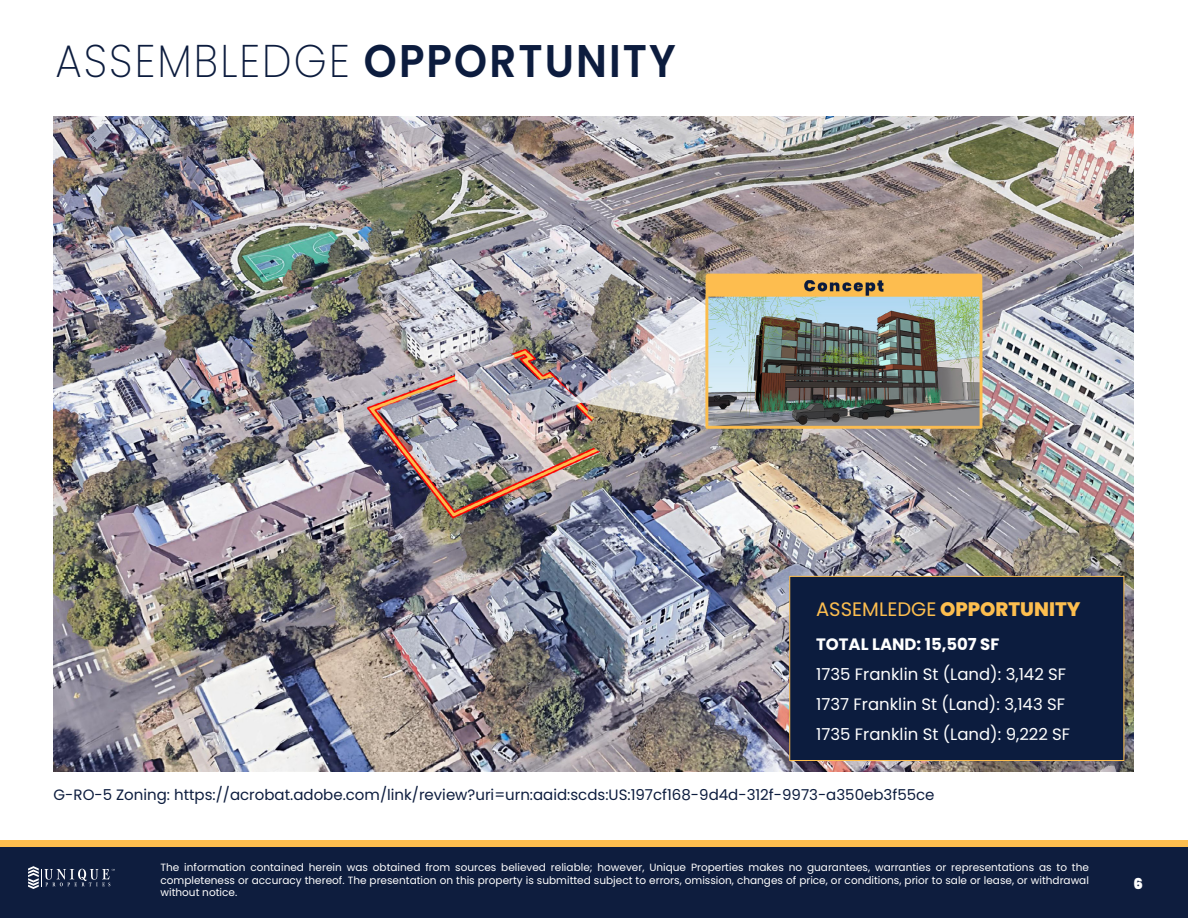
<style>
.page{position:relative;width:1188px;height:918px;background:#fff}
.page>*{position:absolute;margin:0;border:0;box-sizing:border-box;transform-origin:0 0}
.t1{font:200 45.75px "Poppins";letter-spacing:.05em;color:#0c1c3e;scale:.92 1}
.t2{font:800 19.5px "Poppins";color:#fdbe4f}
.t3{font:16.5px/30px "Poppins";color:#fff}
.t4{font:700 16.5px "Poppins";color:#fff}
.t5{font:15px "Poppins";color:#0c1c3e}
.t6{font:900 15px "Poppins";color:#fff}
.t7{font:10.5px/12.6px "Poppins";color:#fff;text-align:justify}
.s1{font-weight:600}
.s2{font-weight:400}
</style>
<div class="page">
<div style="left:0;top:840px;width:1188px;height:11px;background:#fdbe4f"></div>
<div style="left:0;top:848px;width:1188px;height:70px;background:#0e1d3e"></div>
<svg style="left:28px;top:866px;width:87px;height:23px"></svg>
<img style="left:54px;top:116px;width:1080px;height:656px">
<div style="left:789px;top:576px;width:335px;height:185px;background:#0c1c3e;border:1px solid #fdbe4f"></div>
<h1 class="t1" style="left:56px;top:35px;width:676px">ASSEMBLEDGE <span class="s1">OPPORTUNITY</span></h1>
<h2 class="t2" style="left:816px;top:598px;width:266px"><span class="s2">ASSEMLEDGE</span> OPPORTUNITY</h2>
<h3 class="t4" style="left:816px;top:635px;width:185px">TOTAL LAND: 15,507 SF</h3>
<h3 class="t3" style="left:816px;top:660px;width:256px">1735 Franklin St (Land): 3,142 SF<br>1737 Franklin St (Land): 3,143 SF<br>1735 Franklin St (Land): 9,222 SF</h3>
<h3 class="t5" style="left:54px;top:786px;width:882px">G-RO-5 Zoning: https://acrobat.adobe.com/link/review?uri=urn:aaid:scds:US:197cf168-9d4d-312f-9973-a350eb3f55ce</h3>
<p class="t7" style="left:160px;top:861px;width:930px">The information contained herein was obtained from sources believed reliable; however, Unique Properties makes no guarantees, warranties or representations as to the completeness or accuracy thereof. The presentation on this property is submitted subject to errors, omission, changes of price, or conditions, prior to sale or lease, or withdrawal without notice.</p>
<h3 class="t6" style="left:1134px;top:875px;width:11px">6</h3>
</div>
